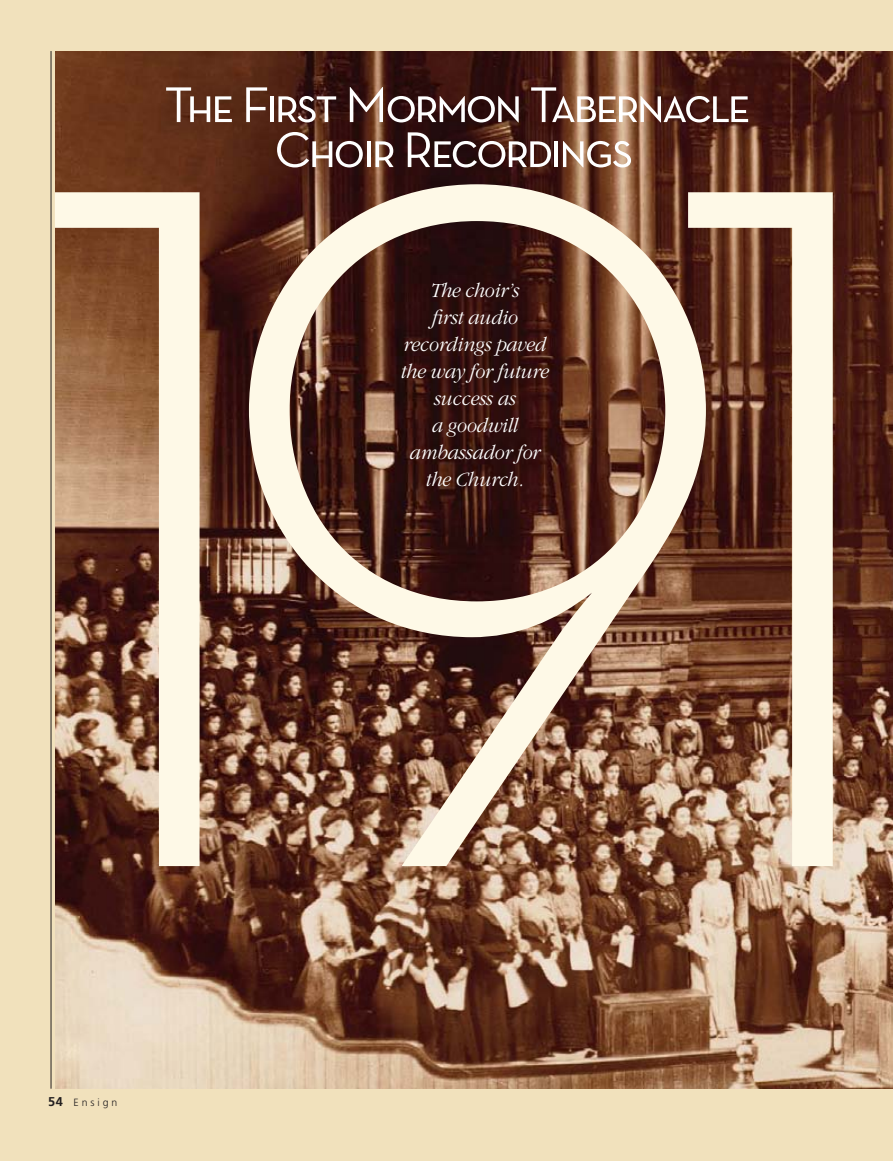
<style>
.page{position:relative;width:893px;height:1161px;background:#f1e1bc}
.page>*{position:absolute;margin:0;border:0;box-sizing:border-box;transform-origin:0 0}
.t1{font:300 990.9px "Neutrafacelds Std";color:#fef9e7}
.t2{font:51px/45px "Neutrafacelds Std";letter-spacing:-.06em;color:#fff;text-align:center}
.t3{font:italic 300 21px/27px "Garamondlds Lat";letter-spacing:-.01em;color:#fff;text-align:center;scale:.95 1}
.t4{font:300 10.5px "Frutigerlds Lat";letter-spacing:.28em;color:#231f20}
.s1{font-weight:700;font-size:12.75px}
</style>
<div class="page">
<img style="left:55px;top:51px;width:838px;height:1038px">
<hr style="left:51px;top:51px;width:1px;height:1038px;background:#231f20">
<h2 class="t2" style="left:164px;top:81px;width:588px">The First Mormon Tabernacle<br>Choir Recordings</h2>
<h1 class="t1" style="left:16px;top:-75px;width:929px">191</h1>
<p class="t3" style="left:401px;top:276px;width:157px">The choir’s<br>first audio recordings paved the way for future success as<br>a goodwill ambassador for the Church.</p>
<p class="t4" style="left:48px;top:1094px;width:71px"><span class="s1">54</span> Ensign</p>
</div>
